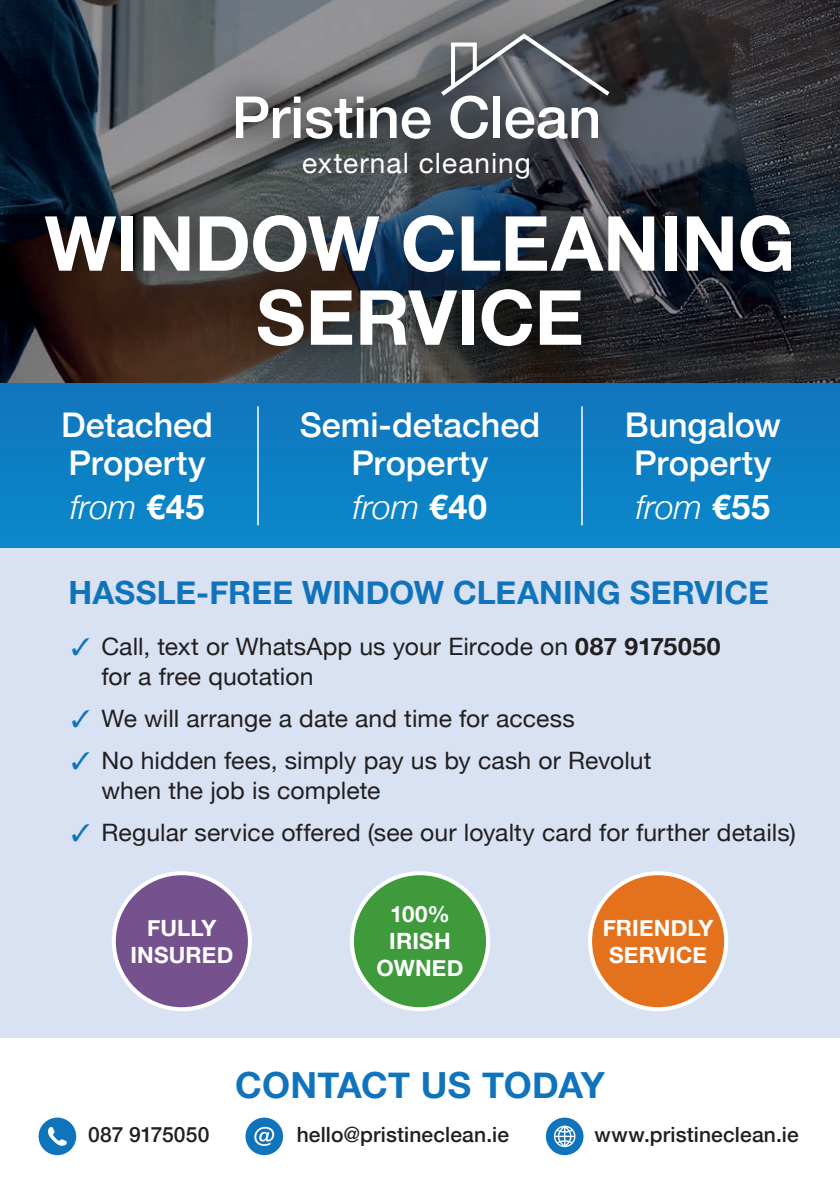
<style>
.page{position:relative;width:840px;height:1191px;background:#fff}
.page>*{position:absolute;margin:0;border:0;box-sizing:border-box;transform-origin:0 0}
.t1{font:700 76px/74px "Helvetica Neue";letter-spacing:-.005em;color:#fff;text-align:center}
.t2{font:500 58px "Helvetica Neue";letter-spacing:-.005em;color:#fff}
.t3{font:700 36px "Helvetica Neue";letter-spacing:.005em;color:#1074bc}
.t4{font:500 34px/38px "Helvetica Neue";color:#fff}
.t5{font:italic 300 34px "Helvetica Neue";color:#fff}
.t6{font:700 32px "Helvetica Neue";letter-spacing:.005em;color:#1074bc}
.t7{font:28px "Helvetica Neue";letter-spacing:.035em;color:#fff}
.t8{font:24px/30px "Helvetica Neue";letter-spacing:.005em;color:#231f20}
.t9{font:700 22.4px/26.8px "Helvetica Neue";letter-spacing:.01em;color:#fff;text-align:center}
.t10{font:500 21px "Helvetica Neue";letter-spacing:.005em;color:#231f20}
.s1{font-weight:700;font-style:normal}
.s2{color:#1074bc}
.s3{font-weight:700}
</style>
<div class="page">
<div style="left:0;top:543px;width:839px;height:494px;background:#d9e2f2"></div>
<img style="left:0;top:0;width:839px;height:154px">
<div style="left:0;top:383px;width:839px;height:165px;background:#0c82c6"></div>
<img style="left:0;top:154px;width:839px;height:279px">
<div style="left:114px;top:873px;width:136px;height:136px;background:#75518e;border-radius:50%"></div>
<div style="left:112px;top:871px;width:140px;height:140px;border:4px solid #fff;border-radius:50%"></div>
<div style="left:352px;top:873px;width:136px;height:136px;background:#3e9a3b;border-radius:50%"></div>
<div style="left:350px;top:871px;width:140px;height:140px;border:4px solid #fff;border-radius:50%"></div>
<div style="left:589px;top:873px;width:136px;height:136px;background:#e4721d;border-radius:50%"></div>
<div style="left:587px;top:871px;width:140px;height:140px;border:4px solid #fff;border-radius:50%"></div>
<svg style="left:545px;top:1117px;width:38px;height:38px"></svg>
<svg style="left:39px;top:1117px;width:37px;height:38px"></svg>
<svg style="left:245px;top:1117px;width:38px;height:38px"></svg>
<img style="left:180px;top:0;width:480px;height:238px">
<svg style="left:436px;top:30px;width:177px;height:70px;background:#63656a"></svg>
<hr style="left:257px;top:406px;width:1px;height:119px;background:#fff">
<hr style="left:581px;top:406px;width:1px;height:119px;background:#fff">
<h2 class="t2" style="left:231px;top:71px;width:371px">Pristine Clean</h2>
<p class="t7" style="left:302px;top:143px;width:230px">external cleaning</p>
<h1 class="t1" style="left:45px;top:209px;width:751px">WINDOW CLEANING<br>SERVICE</h1>
<h3 class="t4" style="left:61px;top:403px;width:153px">Detached<br>Property</h3>
<h3 class="t5" style="left:70px;top:480px;width:136px">from <span class="s1">€45</span></h3>
<h3 class="t4" style="left:299px;top:403px;width:242px;text-align:center">Semi-detached<br>Property</h3>
<h3 class="t5" style="left:353px;top:480px;width:136px">from <span class="s1">€40</span></h3>
<h3 class="t4" style="left:624px;top:403px;width:158px">Bungalow<br>Property</h3>
<h3 class="t5" style="left:635px;top:480px;width:136px">from <span class="s1">€55</span></h3>
<h3 class="t6" style="left:69px;top:567px;width:701px">HASSLE-FREE WINDOW CLEANING SERVICE</h3>
<p class="t8" style="left:101px;top:632px;width:620px;text-indent:-30px"><span class="s2">✓</span> Call, text or WhatsApp us your Eircode on <span class="s3">087 9175050 </span>for a free quotation</p>
<p class="t8" style="left:71px;top:704px;width:504px"><span class="s2">✓</span> We will arrange a date and time for access</p>
<p class="t8" style="left:101px;top:746px;width:551px;text-indent:-30px"><span class="s2">✓</span> No hidden fees, simply pay us by cash or Revolut when the job is complete</p>
<p class="t8" style="left:71px;top:818px;width:725px"><span class="s2">✓</span> Regular service offered (see our loyalty card for further details)</p>
<p class="t9" style="left:130px;top:915px;width:104px">FULLY<br>INSURED</p>
<p class="t9" style="left:376px;top:901px;width:88px">100%<br>IRISH<br>OWNED</p>
<p class="t9" style="left:602px;top:915px;width:112px;text-align:left">FRIENDLY<br>SERVICE</p>
<h3 class="t3" style="left:235px;top:1056px;width:371px">CONTACT US TODAY</h3>
<p class="t10" style="left:88px;top:1117px;width:123px">087 9175050</p>
<p class="t10" style="left:296px;top:1117px;width:214px">hello@pristineclean.ie</p>
<p class="t10" style="left:594px;top:1117px;width:205px">www.pristineclean.ie</p>
</div>
